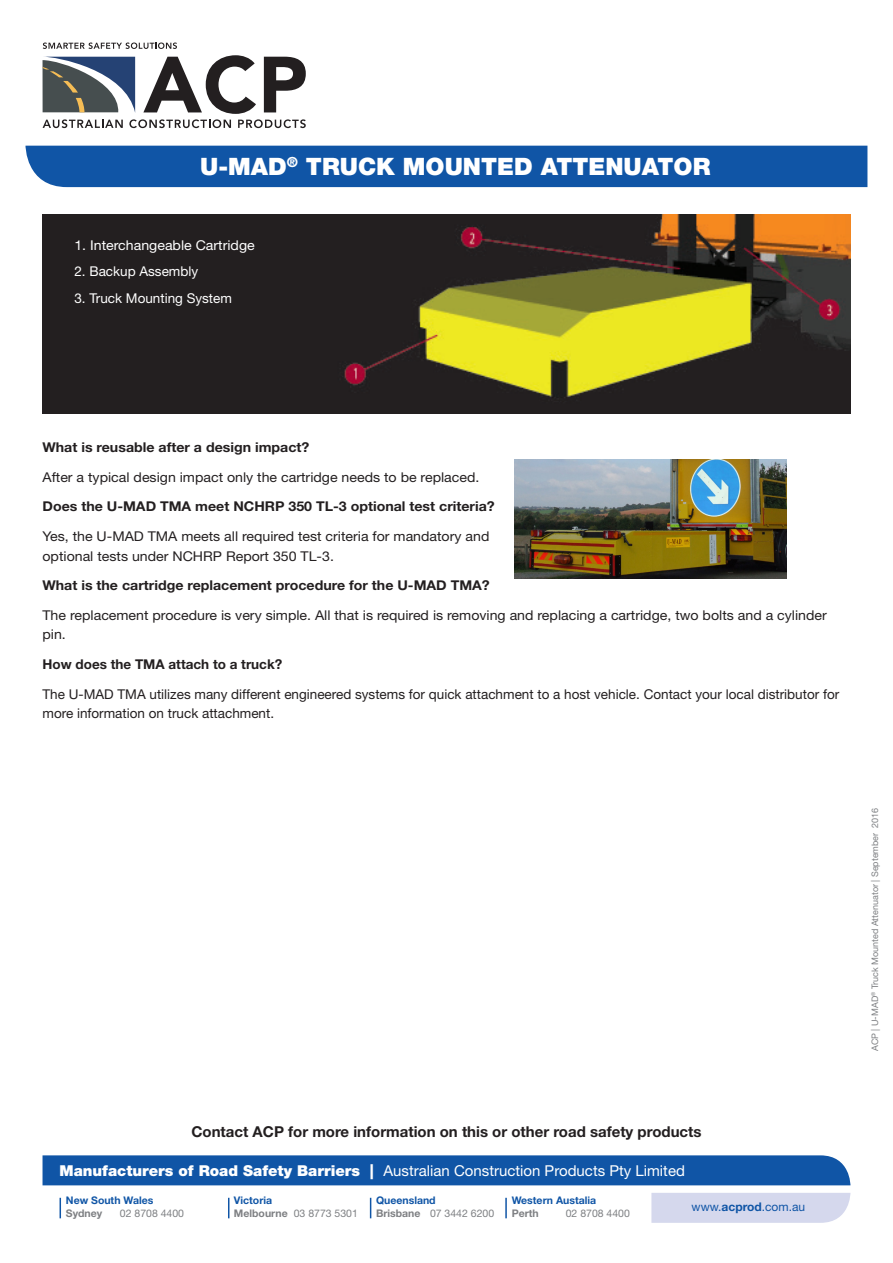
<style>
.page{position:relative;width:893px;height:1263px;background:#fff}
.page>*{position:absolute;margin:0;border:0;box-sizing:border-box;transform-origin:0 0}
.t1{font:900 24px "Helvetica Neue LT Std";color:#fff}
.t2{font:15px "Helvetica Neue LT Std";color:#fff}
.t3{font:700 15px "Helvetica Neue LT Std";color:#231f20}
.t4{font:13.5px/19.5px "Helvetica Neue LT Std";color:#231f20;scale:1.05 1}
.t5{font:13.5px/19.5px "Helvetica Neue LT Std";color:#231f20}
.t6{font:700 13.5px "Helvetica Neue LT Std";color:#231f20;scale:1.05 1}
.t7{font:13.5px "Helvetica Neue LT Std";color:#fff}
.t8{font:700 13.5px "Helvetica Neue LT Std";color:#231f20}
.t9{font:13.5px "Helvetica Neue LT Std";color:#fff;scale:1.05 1}
.t10{font:12px "Helvetica Neue LT Std";color:#1055a6}
.t11{font:700 10.5px/12.6px "Helvetica Neue LT Std";color:#1055a6}
.t12{font:10.5px/12.6px "Helvetica Neue LT Std";color:#7e8083}
.t13{font:700 10.5px "Helvetica Neue LT Std";color:#7e8083}
.t14{font:9px "Helvetica Neue LT Std";color:#7e8083}
.s1{font-weight:900}
.s2{font-weight:700;color:#1055a6}
.s3{font-weight:700}
.s4{color:#7e8083}
.s5{font-weight:400;color:#7e8083}
</style>
<div class="page">
<div style="left:651px;top:1193px;width:199px;height:30px;background:#d5d8ed"></div>
<div style="left:43px;top:1155px;width:807px;height:30px;background:#1055a6"></div>
<div style="left:26px;top:146px;width:841px;height:41px;background:#1055a6"></div>
<svg style="left:43px;top:55px;width:263px;height:73px"></svg>
<svg style="left:43px;top:42px;width:134px;height:7px"></svg>
<svg style="left:60px;top:1198px;width:1px;height:20px"></svg>
<svg style="left:228px;top:1198px;width:1px;height:20px"></svg>
<hr style="left:505px;top:1198px;width:2px;height:20px;background:#1055a6">
<svg style="left:370px;top:1198px;width:1px;height:20px"></svg>
<img style="left:43px;top:214px;width:807px;height:200px">
<img style="left:514px;top:460px;width:272px;height:119px">
<p class="t1" style="left:200px;top:152px;width:512px">U-MAD<sup>®</sup> TRUCK MOUNTED ATTENUATOR</p>
<p class="t9" style="left:74px;top:237px;width:173px">1. Interchangeable Cartridge</p>
<p class="t7" style="left:74px;top:263px;width:125px">2. Backup Assembly</p>
<p class="t7" style="left:74px;top:290px;width:159px">3. Truck Mounting System</p>
<p class="t6" style="left:43px;top:439px;width:256px">What is reusable after a design impact?</p>
<p class="t4" style="left:43px;top:467px;width:418px">After a typical design impact only the cartridge needs to be replaced.</p>
<p class="t6" style="left:43px;top:498px;width:432px">Does the U-MAD TMA meet NCHRP 350 TL-3 optional test criteria?</p>
<p class="t4" style="left:43px;top:526px;width:427px">Yes, the U-MAD TMA meets all required test criteria for mandatory and optional tests under NCHRP Report 350 TL-3.</p>
<p class="t6" style="left:43px;top:577px;width:427px">What is the cartridge replacement procedure for the U-MAD TMA?</p>
<p class="t4" style="left:43px;top:605px;width:748px">The replacement procedure is very simple. All that is required is removing and replacing a cartridge, two bolts and a cylinder pin.</p>
<p class="t8" style="left:43px;top:656px;width:241px">How does the TMA attach to a truck?</p>
<p class="t5" style="left:43px;top:684px;width:798px">The U-MAD TMA utilizes many different engineered systems for quick attachment to a host vehicle. Contact your local distributor for more information on truck attachment.</p>
<p class="t3" style="left:191px;top:1123px;width:511px">Contact ACP for more information on this or other road safety products</p>
<p class="t2" style="left:60px;top:1161px;width:627px"><span class="s1">Manufacturers of Road Safety Barriers |</span> Australian Construction Products Pty Limited</p>
<p class="t11" style="left:66px;top:1194px;width:89px">New South Wales</p>
<p class="t13" style="left:66px;top:1207px;width:38px">Sydney</p>
<p class="t12" style="left:120px;top:1207px;width:66px">02 8708 4400</p>
<p class="t12" style="left:234px;top:1194px;width:126px"><span class="s2">Victoria<br></span><span class="s3">Melbourne</span> 03 8773 5301</p>
<p class="t11" style="left:376px;top:1194px;width:120px">Queensland<br><span class="s4">Brisbane</span> <span class="s5">07 3442 6200</span></p>
<p class="t11" style="left:512px;top:1194px;width:86px">Western Austalia</p>
<p class="t13" style="left:512px;top:1207px;width:29px">Perth</p>
<p class="t12" style="left:566px;top:1207px;width:66px">02 8708 4400</p>
<p class="t10" style="left:692px;top:1199px;width:115px">www.<span class="s3">acprod</span>.com.au</p>
<p class="t14" style="left:870px;top:1051px;width:245px;rotate:-90deg">ACP | U-MAD<sup>®</sup> Truck Mounted Attenuator | September 2016</p>
</div>
